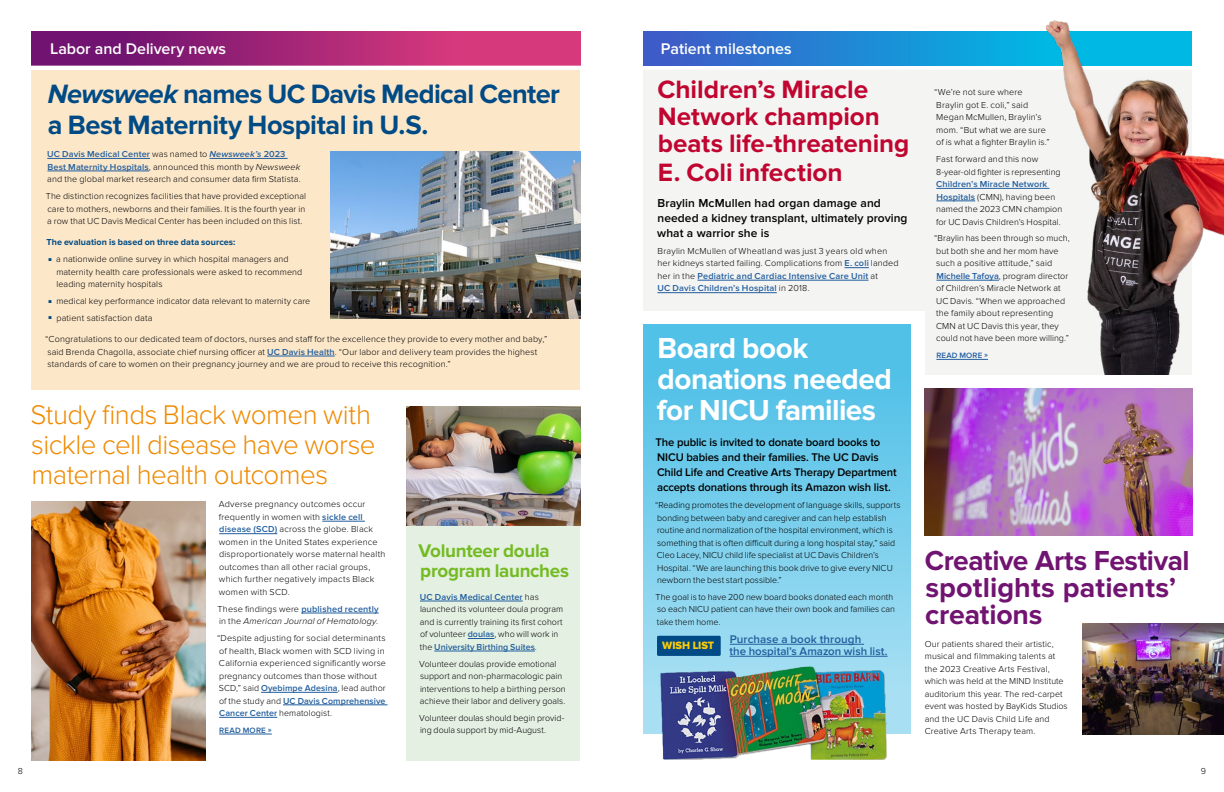
<style>
.page{position:relative;width:1224px;height:792px;background:#fff}
.page>*{position:absolute;margin:0;border:0;box-sizing:border-box;transform-origin:0 0}
.t1{font:700 30px/31px "Proxima Nova";letter-spacing:-.015em;color:#fff}
.t2{font:700 28.5px/27px "Proxima Nova";letter-spacing:-.005em;color:#711471}
.t3{font:300 28px/30px "Proxima Nova";letter-spacing:-.02em;color:#ef8a00}
.t4{font:700 27.5px/31px "Proxima Nova";letter-spacing:-.02em;color:#004b85}
.t5{font:700 26px/27.7px "Proxima Nova";letter-spacing:-.005em;color:#c00630}
.t6{font:700 19px/20px "Proxima Nova";letter-spacing:-.015em;color:#74bb23}
.t7{font:600 16px "Proxima Nova";letter-spacing:-.005em;color:#fff}
.t8{font:600 12px/15px "Proxima Nova";letter-spacing:.005em;color:#000}
.t9{font:600 11.5px/15px "Proxima Nova";letter-spacing:-.01em;color:#000}
.t10{font:600 11.5px/12px "Proxima Nova";letter-spacing:.005em;color:#215e9e}
.t11{font:11px "Proxima Nova Extrabld";letter-spacing:-.005em;color:#ffcd03}
.t12{font:300 9px/12.5px "Proxima Nova";letter-spacing:.01em;color:#000}
.t13{font:italic 300 9px/12.5px "Proxima Nova";letter-spacing:.02em;color:#000}
.t14{font:700 9px "Proxima Nova";letter-spacing:.01em;color:#004b85}
.t15{font:600 8px "Proxima Nova";letter-spacing:.025em;color:#215e9e}
.s1{font-style:italic}
.s2{font-weight:600;color:#215e9e}
.s3{font-weight:600;font-style:italic;color:#215e9e}
.s4{font-style:normal}
.s5{font-weight:600;font-style:normal;color:#215e9e}
</style>
<div class="page">
<div style="left:406px;top:409px;width:174px;height:351px;background:#e4f0e2"></div>
<div style="left:644px;top:68px;width:548px;height:306px;background:#f4f4f3"></div>
<div style="left:639px;top:311px;width:286px;height:212px;background:#fff"></div>
<div style="left:32px;top:70px;width:548px;height:320px;background:#fce7c9"></div>
<hr style="left:622px;top:66px;width:592px;height:4px;background:#fff">
<div style="left:644px;top:324px;width:267px;height:410px;background:#52c1e8"></div>
<div style="left:644px;top:333px;width:267px;height:401px;background:linear-gradient(to bottom,#4abee7,#afe1f3)"></div>
<svg style="left:845px;top:268px;width:24px;height:1px"></svg>
<hr style="left:697px;top:280px;width:172px;height:1px;background:#215e9e">
<hr style="left:657px;top:293px;width:120px;height:1px;background:#215e9e">
<hr style="left:730px;top:644px;width:134px;height:1px;background:#215e9e">
<hr style="left:730px;top:656px;width:158px;height:1px;background:#215e9e">
<hr style="left:420px;top:601px;width:103px;height:1px;background:#215e9e">
<svg style="left:468px;top:638px;width:26px;height:1px"></svg>
<hr style="left:434px;top:651px;width:101px;height:1px;background:#215e9e">
<hr style="left:322px;top:521px;width:43px;height:1px;background:#215e9e">
<hr style="left:219px;top:534px;width:58px;height:1px;background:#215e9e">
<hr style="left:301px;top:613px;width:78px;height:1px;background:#215e9e">
<hr style="left:261px;top:692px;width:77px;height:1px;background:#215e9e">
<hr style="left:283px;top:705px;width:105px;height:1px;background:#215e9e">
<hr style="left:219px;top:717px;width:58px;height:1px;background:#215e9e">
<hr style="left:219px;top:734px;width:53px;height:1px;background:#215e9e">
<hr style="left:47px;top:158px;width:103px;height:1px;background:#215e9e">
<hr style="left:210px;top:158px;width:78px;height:1px;background:#215e9e">
<hr style="left:47px;top:171px;width:102px;height:1px;background:#215e9e">
<hr style="left:267px;top:356px;width:68px;height:1px;background:#215e9e">
<img style="left:406px;top:407px;width:174px;height:118px">
<div style="left:32px;top:31px;width:548px;height:35px;background:#711471"></div>
<svg style="left:103px;top:31px;width:477px;height:35px"></svg>
<img style="left:330px;top:152px;width:250px;height:137px">
<img style="left:32px;top:502px;width:174px;height:258px">
<svg style="left:644px;top:31px;width:403px;height:35px;background:#2086d4"></svg>
<hr style="left:936px;top:188px;width:113px;height:1px;background:#215e9e">
<hr style="left:936px;top:201px;width:39px;height:1px;background:#215e9e">
<hr style="left:936px;top:280px;width:63px;height:1px;background:#215e9e">
<hr style="left:936px;top:359px;width:52px;height:1px;background:#215e9e">
<img style="left:651px;top:667px;width:245px;height:93px">
<img style="left:1047px;top:20px;width:177px;height:354px">
<img style="left:1082px;top:624px;width:142px;height:110px">
<img style="left:925px;top:389px;width:267px;height:147px">
<div style="left:657px;top:636px;width:64px;height:20px;background:#004b85"></div>
<img style="left:330px;top:289px;width:250px;height:30px">
<h3 class="t7" style="left:50px;top:39px;width:177px">Labor and Delivery news</h3>
<h3 class="t7" style="left:661px;top:39px;width:132px">Patient milestones</h3>
<h3 class="t4" style="left:48px;top:79px;width:514px"><span class="s1">Newsweek</span> names UC Davis Medical Center a Best Maternity Hospital in U.S.</h3>
<p class="t12" style="left:47px;top:148px;width:255px"><span class="s2">UC Davis Medical Center</span> was named to <span class="s3">Newsweek’s</span> <span class="s2">2023<br>Best Maternity Hospitals</span>, announced this month by <span class="s1">Newsweek </span>and the global market research and consumer data firm Statista.</p>
<p class="t12" style="left:46px;top:190px;width:262px;text-align:justify">The distinction recognizes facilities that have provided exceptional care to mothers, newborns and their families. It is the fourth year in a row that UC Davis Medical Center has been included on this list.</p>
<p class="t14" style="left:47px;top:237px;width:190px">The evaluation is based on three data sources:</p>
<p class="t12" style="left:56px;top:253px;width:247px;text-indent:-8px"><sup>■</sup> a nationwide online survey in which hospital managers and maternity health care professionals were asked to recommend leading maternity hospitals</p>
<p class="t12" style="left:48px;top:295px;width:263px"><sup>■</sup> medical key performance indicator data relevant to maternity care</p>
<p class="t12" style="left:49px;top:312px;width:106px"><sup>■</sup> patient satisfaction data</p>
<p class="t12" style="left:45px;top:333px;width:504px">“Congratulations to our dedicated team of doctors, nurses and staff for the excellence they provide to every mother and baby,” said Brenda Chagolla, associate chief nursing officer at <span class="s2">UC Davis Health</span>. “Our labor and delivery team provides the highest standards of care to women on their pregnancy journey and we are proud to receive this recognition.”</p>
<h3 class="t3" style="left:31px;top:401px;width:347px">Study finds Black women with sickle cell disease have worse maternal health outcomes</h3>
<p class="t12" style="left:219px;top:499px;width:168px">Adverse pregnancy outcomes occur frequently in women with <span class="s2">sickle cell disease (SCD)</span> across the globe. Black women in the United States experience disproportionately worse maternal health outcomes than all other racial groups, which further negatively impacts Black women with SCD.</p>
<p class="t13" style="left:218px;top:603px;width:163px"><span class="s4">These findings were</span> <span class="s5">published recently </span><span class="s4">in the</span> American Journal of Hematology<span class="s4">.</span></p>
<p class="t12" style="left:217px;top:632px;width:170px">“Despite adjusting for social determinants of health, Black women with SCD living in California experienced significantly worse pregnancy outcomes than those without SCD,” said <span class="s2">Oyebimpe Adesina</span>, lead author of the study and <span class="s2">UC Davis Comprehensive Cancer Center</span> hematologist.</p>
<p class="t15" style="left:219px;top:726px;width:54px">READ MORE »</p>
<h3 class="t6" style="left:418px;top:541px;width:152px">Volunteer doula program launches</h3>
<p class="t12" style="left:420px;top:591px;width:145px"><span class="s2">UC Davis Medical Center</span> has launched its volunteer doula program and is currently training its first cohort of volunteer <span class="s2">doulas</span>, who will work in the <span class="s2">University Birthing Suites</span>.</p>
<p class="t12" style="left:419px;top:658px;width:148px">Volunteer doulas provide emotional support and non-pharmacologic pain interventions to help a birthing person achieve their labor and delivery goals.</p>
<p class="t12" style="left:419px;top:712px;width:147px">Volunteer doulas should begin provid&shy;ing doula support by mid-August.</p>
<h3 class="t5" style="left:658px;top:76px;width:253px">Children’s Miracle<br>Network champion beats life-threatening<br>E. Coli infection</h3>
<h3 class="t8" style="left:657px;top:196px;width:252px">Braylin McMullen had organ damage and needed a kidney transplant, ultimately proving what a warrior she is</h3>
<p class="t12" style="left:657px;top:245px;width:243px">Braylin McMullen of Wheatland was just 3 years old when her kidneys started failing. Complications from <span class="s2">E. coli</span> landed her in the <span class="s2">Pediatric and Cardiac Intensive Care Unit</span> at<br><span class="s2">UC Davis Children’s Hospital</span> in 2018.</p>
<h1 class="t1" style="left:657px;top:334px;width:237px">Board book donations needed for NICU families</h1>
<p class="t9" style="left:655px;top:435px;width:243px">The public is invited to donate board books to NICU babies and their families. The UC Davis Child Life and Creative Arts Therapy Department accepts donations through its Amazon wish list.</p>
<p class="t12" style="left:655px;top:499px;width:247px">“Reading promotes the development of language skills, supports bonding between baby and caregiver and can help establish routine and normalization of the hospital environment, which is something that is often difficult during a long hospital stay,” said Cleo Lacey, NICU child life specialist at UC Davis Children’s Hospital. “We are launching this book drive to give every NICU newborn the best start possible.”</p>
<p class="t12" style="left:656px;top:591px;width:241px">The goal is to have 200 new board books donated each month so each NICU patient can have their own book and families can take them home.</p>
<p class="t10" style="left:730px;top:633px;width:160px">Purchase a book through<br>the hospital’s Amazon wish list.</p>
<p class="t11" style="left:662px;top:641px;width:54px">WISH LIST</p>
<p class="t12" style="left:934px;top:86px;width:117px">“We’re not sure where<br>Braylin got E. coli,” said<br>Megan McMullen, Braylin’s mom. “But what we are sure of is what a fighter Braylin is.”</p>
<p class="t12" style="left:936px;top:153px;width:126px">Fast forward and this now<br>8-year-old fighter is representing</p>
<p class="t12" style="left:936px;top:178px;width:128px"><span class="s2">Children’s Miracle Network<br>Hospitals</span> (CMN), having been named the 2023 CMN champion for UC Davis Children’s Hospital.</p>
<p class="t12" style="left:934px;top:233px;width:137px">“Braylin has been through so much, but both she and her mom have such a positive attitude,” said<br><span class="s2">Michelle Tafoya</span>, program director of Children’s Miracle Network at<br>UC Davis. “When we approached the family about representing<br>CMN at UC Davis this year, they could not have been more willing.”</p>
<p class="t15" style="left:936px;top:351px;width:53px">READ MORE »</p>
<h2 class="t2" style="left:925px;top:547px;width:266px">Creative Arts Festival spotlights patients’ creations</h2>
<p class="t12" style="left:925px;top:638px;width:145px">Our patients shared their artistic, musical and filmmaking talents at the 2023 Creative Arts Festival, which was held at the MIND Institute auditorium this year. The red-carpet event was hosted by BayKids Studios and the UC Davis Child Life and Creative Arts Therapy team.</p>
<p class="t12" style="left:18px;top:765px;width:7px">8</p>
<p class="t12" style="left:1201px;top:765px;width:7px">9</p>
</div>
